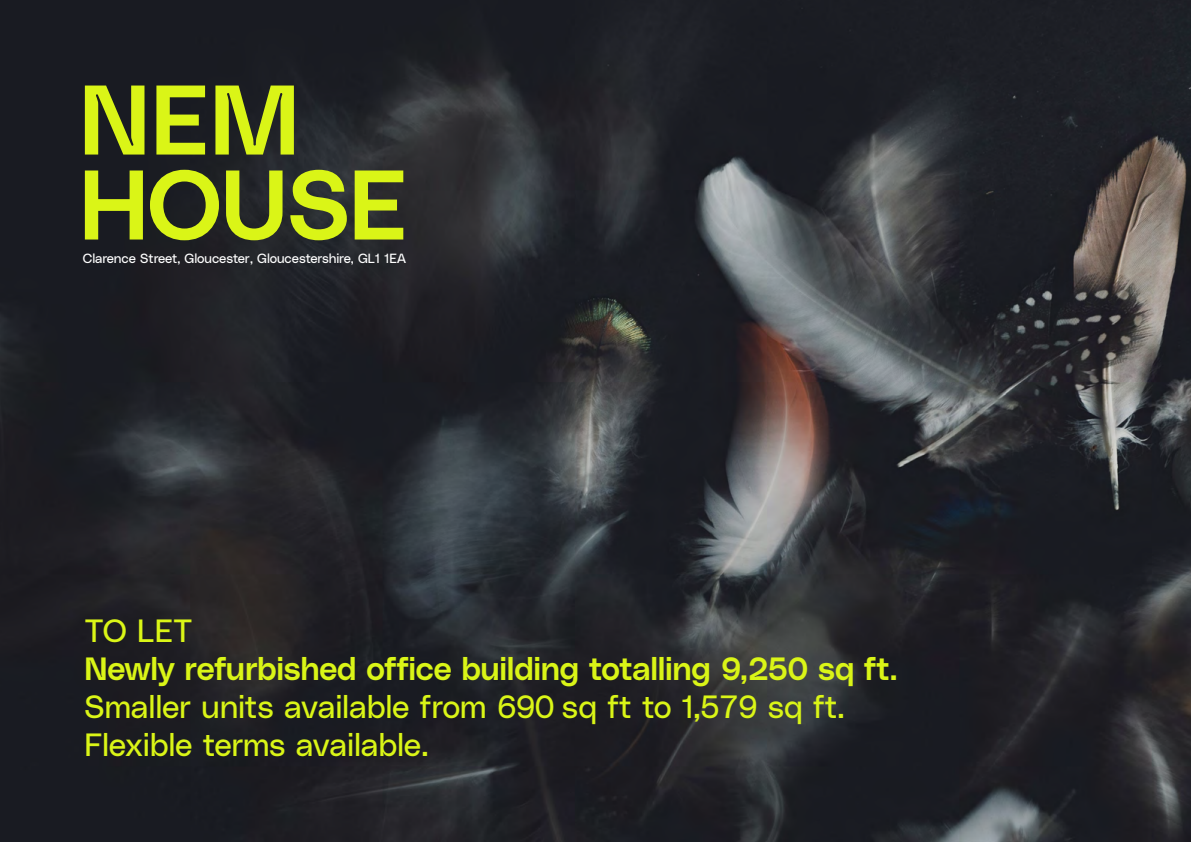
<style>
.page{position:relative;width:1191px;height:842px;background:#fff}
.page>*{position:absolute;margin:0;border:0;box-sizing:border-box;transform-origin:0 0}
.t1{font:98px/85px "Poly Sans Trial Median";color:#daf517}
.t2{font:32px/38px "Poly Sans Trial Neutral";letter-spacing:-.01em;color:#daf517}
.t3{font:32px "Poly Sans Trial Median";letter-spacing:-.01em;color:#daf517}
.t4{font:13.2px "Poly Sans Trial Neutral";letter-spacing:-.01em;color:#fff}
</style>
<div class="page">
<img style="left:0;top:0;width:1191px;height:842px">
<h1 class="t1" style="left:79px;top:83px;width:329px">NEM<br>HOUSE</h1>
<p class="t4" style="left:83px;top:252px;width:325px">Clarence Street, Gloucester, Gloucestershire, GL1 1EA</p>
<p class="t2" style="left:84px;top:614px;width:110px">TO LET</p>
<p class="t3" style="left:84px;top:655px;width:814px">Newly refurbished office building totalling 9,250 sq ft.</p>
<p class="t2" style="left:84px;top:690px;width:762px">Smaller units available from 690 sq ft to 1,579 sq ft.<br>Flexible terms available.</p>
</div>
